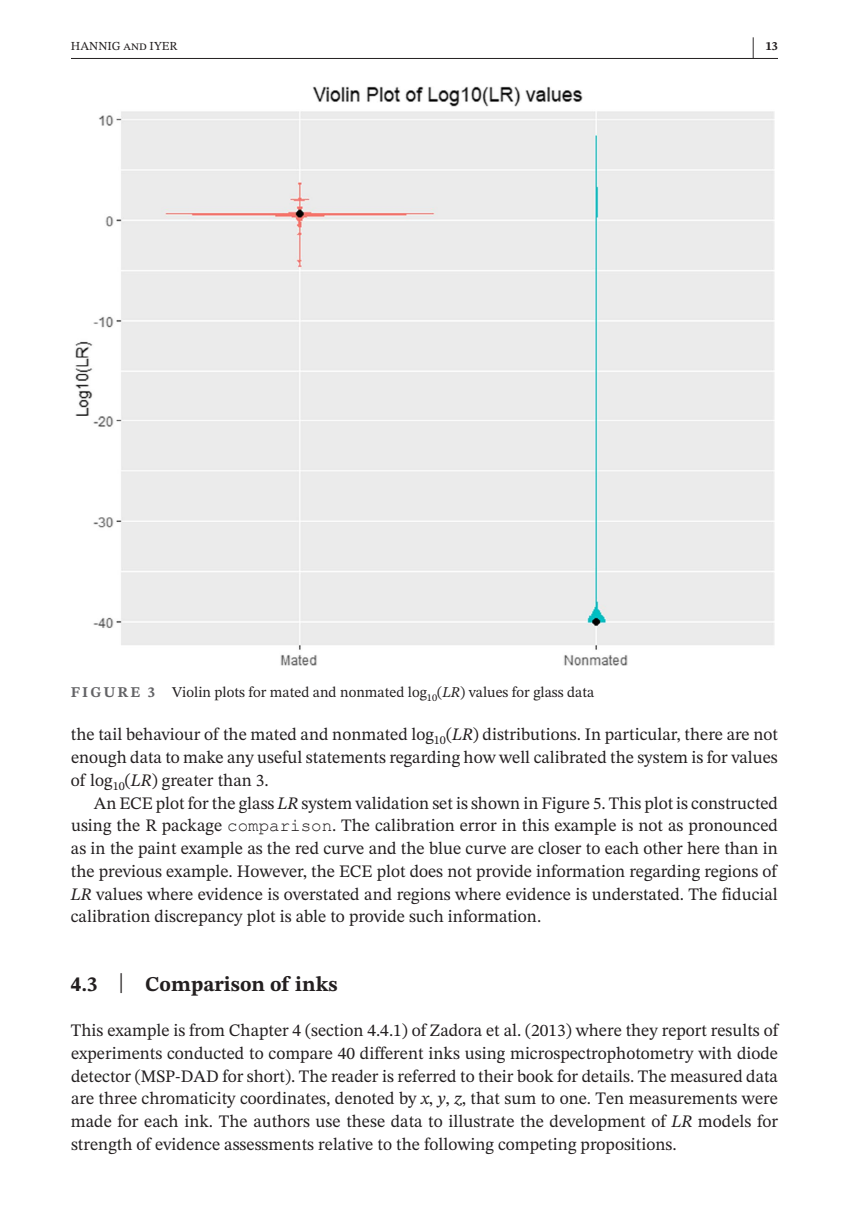
<style>
.page{position:relative;width:849px;height:1221px;background:#fff}
.page>*{position:absolute;margin:0;border:0;box-sizing:border-box;transform-origin:0 0}
.t1{font:700 24.5px "STIX Two Text";color:#231f20;scale:.45 1}
.t2{font:700 21px "STIX Two Text";color:#231f20}
.t3{font:17.5px/22.8px "STIX Two Text";color:#231f20;text-align:justify}
.t4{font:14.88px "STIX Two Text";color:#231f20}
.t5{font:12.25px "STIX Two Text";color:#231f20}
.t6{font:700 12.25px "STIX Two Text";color:#231f20}
.s1{font-weight:700;color:#636366}
.s2{font-style:italic}
.s3{font-family:"Courier New"}
.s4{font-weight:400;font-size:27.65px}
</style>
<div class="page">
<hr style="left:71px;top:58px;width:706px;height:1px;background:#231f20">
<img style="left:75px;top:87px;width:699px;height:578px">
<h1 class="t1" style="left:751px;top:28px;width:9px">|</h1>
<p class="t5" style="left:71px;top:37px;width:108px">HANNIG and IYER</p>
<p class="t6" style="left:765px;top:37px;width:14px">13</p>
<p class="t4" style="left:71px;top:681px;width:524px"><span class="s1">FIGURE 3</span> Violin plots for mated and nonmated log<sub>10</sub>(<span class="s2">LR</span>) values for glass data</p>
<p class="t3" style="left:71px;top:723px;width:708px">the tail behaviour of the mated and nonmated log<sub>10</sub>(<span class="s2">LR</span>) distributions. In particular, there are not enough data to make any useful statements regarding how well calibrated the system is for values of log<sub>10</sub>(<span class="s2">LR</span>) greater than 3.</p>
<p class="t3" style="left:71px;top:791px;width:708px;text-indent:23px">An ECE plot for the glass <span class="s2">LR</span> system validation set is shown in Figure 5. This plot is constructed using the R package <span class="s3">comparison</span>. The calibration error in this example is not as pronounced as in the paint example as the red curve and the blue curve are closer to each other here than in the previous example. However, the ECE plot does not provide information regarding regions of <span class="s2">LR</span> values where evidence is overstated and regions where evidence is understated. The fiducial calibration discrepancy plot is able to provide such information.</p>
<p class="t2" style="left:71px;top:968px;width:268px">4.3 <span class="s4">|</span> Comparison of inks</p>
<p class="t3" style="left:71px;top:1018px;width:708px">This example is from Chapter 4 (section 4.4.1) of Zadora et al. (2013) where they report results of experiments conducted to compare 40 different inks using microspectrophotometry with diode detector (MSP-DAD for short). The reader is referred to their book for details. The measured data are three chromaticity coordinates, denoted by <span class="s2">x</span>, <span class="s2">y</span>, <span class="s2">z</span>, that sum to one. Ten measurements were made for each ink. The authors use these data to illustrate the development of <span class="s2">LR</span> models for strength of evidence assessments relative to the following competing propositions.</p>
</div>
